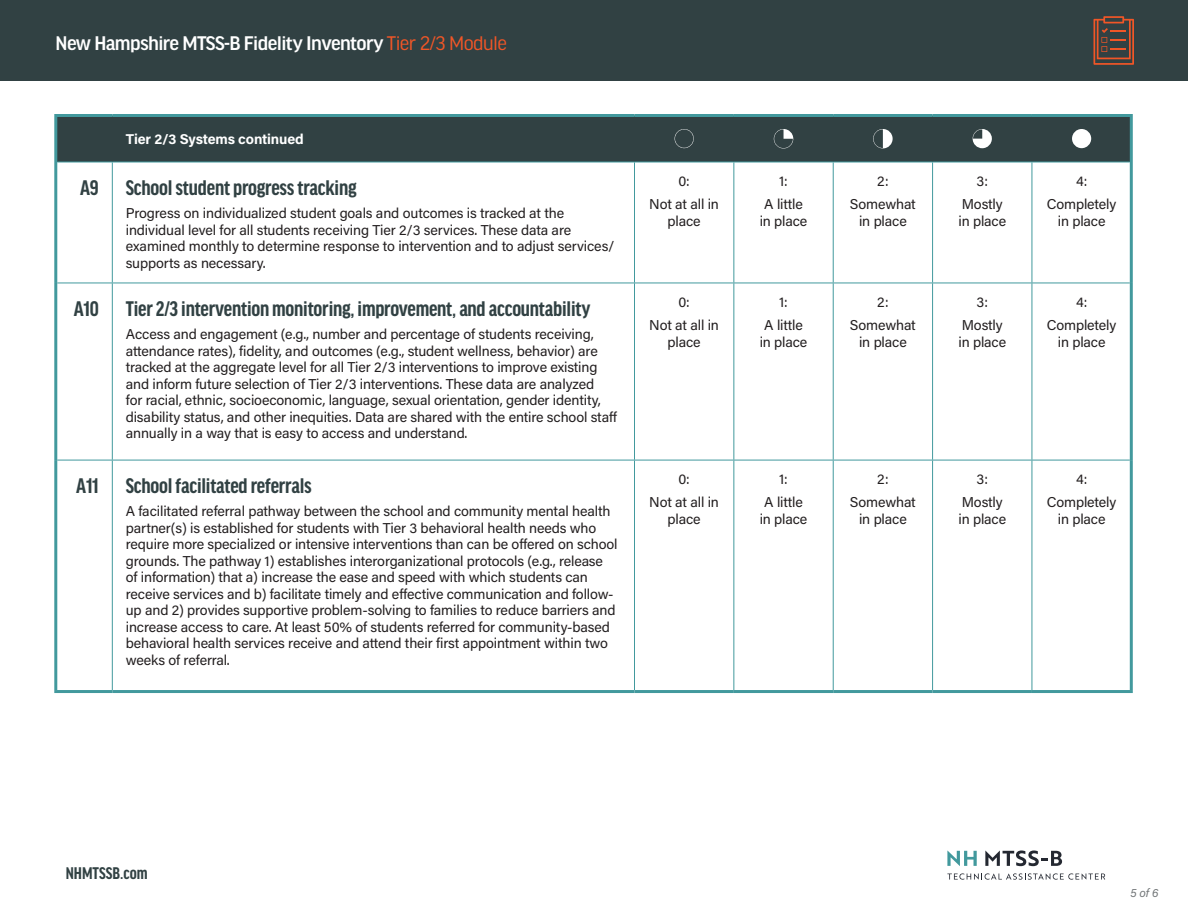
<style>
.page{position:relative;width:1188px;height:918px;background:#fff}
.page>*{position:absolute;margin:0;border:0;box-sizing:border-box;transform-origin:0 0}
.body{font:700 condensed 22.5px "Good Headline Pro";letter-spacing:-.01em;color:#314143}
.small_header{font:500 21px "Good Headline Pro";letter-spacing:-.03em;color:#fff}
.t1{font:700 condensed 18px "Good Headline Pro";color:#314143}
.body-2{font:14.25px/16.5px "Acumin Pro";letter-spacing:-.01em;color:#231f20;text-align:center}
.body-3{font:700 14.25px "Acumin Pro";letter-spacing:-.01em;color:#fff}
.t2{font:italic 12px "Acumin Pro";color:#727678}
.s1{font-weight:400;color:#f15627}
</style>
<div class="page">
<svg style="left:947px;top:851px;width:30px;height:15px"></svg>
<svg style="left:985px;top:850px;width:77px;height:16px"></svg>
<svg style="left:947px;top:873px;width:158px;height:7px"></svg>
<div style="left:0;top:0;width:1188px;height:81px;background:#314143"></div>
<div style="left:57px;top:117px;width:1073px;height:45px;background:#314143"></div>
<hr style="left:54px;top:162px;width:3px;height:121px;background:#42999d">
<hr style="left:1130px;top:162px;width:3px;height:121px;background:#42999d">
<hr style="left:54px;top:283px;width:3px;height:177px;background:#42999d">
<hr style="left:1130px;top:283px;width:3px;height:177px;background:#42999d">
<hr style="left:54px;top:460px;width:3px;height:230px;background:#42999d">
<hr style="left:1130px;top:460px;width:3px;height:230px;background:#42999d">
<hr style="left:54px;top:690px;width:58px;height:3px;background:#42999d">
<hr style="left:112px;top:690px;width:522px;height:3px;background:#42999d">
<hr style="left:112px;top:162px;width:1px;height:121px;background:#42999d">
<hr style="left:634px;top:162px;width:1px;height:121px;background:#42999d">
<hr style="left:733px;top:162px;width:1px;height:121px;background:#42999d">
<hr style="left:833px;top:162px;width:1px;height:121px;background:#42999d">
<hr style="left:932px;top:162px;width:1px;height:121px;background:#42999d">
<hr style="left:1032px;top:162px;width:1px;height:121px;background:#42999d">
<hr style="left:57px;top:283px;width:55px;height:1px;background:#42999d">
<hr style="left:112px;top:283px;width:522px;height:1px;background:#42999d">
<hr style="left:112px;top:283px;width:1px;height:177px;background:#42999d">
<hr style="left:733px;top:283px;width:1px;height:177px;background:#42999d">
<hr style="left:833px;top:283px;width:1px;height:177px;background:#42999d">
<hr style="left:932px;top:283px;width:1px;height:177px;background:#42999d">
<hr style="left:1032px;top:283px;width:1px;height:177px;background:#42999d">
<hr style="left:57px;top:460px;width:55px;height:1px;background:#42999d">
<hr style="left:112px;top:460px;width:522px;height:1px;background:#42999d">
<hr style="left:112px;top:460px;width:1px;height:230px;background:#42999d">
<hr style="left:733px;top:460px;width:1px;height:230px;background:#42999d">
<hr style="left:833px;top:460px;width:1px;height:230px;background:#42999d">
<hr style="left:932px;top:460px;width:1px;height:230px;background:#42999d">
<hr style="left:1032px;top:460px;width:1px;height:230px;background:#42999d">
<hr style="left:54px;top:114px;width:58px;height:3px;background:#42999d">
<hr style="left:54px;top:117px;width:3px;height:45px;background:#42999d">
<hr style="left:112px;top:114px;width:522px;height:3px;background:#42999d">
<hr style="left:634px;top:114px;width:100px;height:3px;background:#42999d">
<hr style="left:734px;top:114px;width:99px;height:3px;background:#42999d">
<hr style="left:833px;top:114px;width:100px;height:3px;background:#42999d">
<hr style="left:933px;top:114px;width:99px;height:3px;background:#42999d">
<hr style="left:1032px;top:114px;width:101px;height:3px;background:#42999d">
<hr style="left:1130px;top:117px;width:3px;height:45px;background:#42999d">
<hr style="left:634px;top:283px;width:100px;height:1px;background:#42999d">
<hr style="left:634px;top:283px;width:1px;height:177px;background:#42999d">
<hr style="left:734px;top:283px;width:99px;height:1px;background:#42999d">
<hr style="left:833px;top:283px;width:100px;height:1px;background:#42999d">
<hr style="left:933px;top:283px;width:99px;height:1px;background:#42999d">
<hr style="left:1032px;top:283px;width:98px;height:1px;background:#42999d">
<hr style="left:634px;top:460px;width:100px;height:1px;background:#42999d">
<hr style="left:634px;top:460px;width:1px;height:230px;background:#42999d">
<hr style="left:734px;top:460px;width:99px;height:1px;background:#42999d">
<hr style="left:833px;top:460px;width:100px;height:1px;background:#42999d">
<hr style="left:933px;top:460px;width:99px;height:1px;background:#42999d">
<hr style="left:1032px;top:460px;width:98px;height:1px;background:#42999d">
<hr style="left:634px;top:690px;width:100px;height:3px;background:#42999d">
<hr style="left:734px;top:690px;width:99px;height:3px;background:#42999d">
<hr style="left:833px;top:690px;width:100px;height:3px;background:#42999d">
<hr style="left:933px;top:690px;width:99px;height:3px;background:#42999d">
<hr style="left:1032px;top:690px;width:101px;height:3px;background:#42999d">
<hr style="left:57px;top:162px;width:55px;height:1px;background:#42999d">
<hr style="left:112px;top:162px;width:522px;height:1px;background:#42999d">
<hr style="left:634px;top:162px;width:100px;height:1px;background:#42999d">
<hr style="left:734px;top:162px;width:99px;height:1px;background:#42999d">
<hr style="left:833px;top:162px;width:100px;height:1px;background:#42999d">
<hr style="left:933px;top:162px;width:99px;height:1px;background:#42999d">
<hr style="left:1032px;top:162px;width:98px;height:1px;background:#42999d">
<svg style="left:675px;top:129px;width:19px;height:19px"></svg>
<svg style="left:774px;top:129px;width:19px;height:20px"></svg>
<svg style="left:873px;top:129px;width:20px;height:19px"></svg>
<svg style="left:973px;top:129px;width:19px;height:19px"></svg>
<div style="left:1072px;top:129px;width:19px;height:19px;background:#fff;border-radius:50%"></div>
<svg style="left:1093px;top:16px;width:41px;height:49px;background:#6f4739"></svg>
<p class="small_header" style="left:56px;top:33px;width:453px">New Hampshire MTSS-B Fidelity Inventory <span class="s1">Tier 2/3 Module</span></p>
<p class="body-3" style="left:126px;top:129px;width:180px">Tier 2/3 Systems continued</p>
<p class="body" style="left:80px;top:177px;width:20px">A9</p>
<p class="body" style="left:126px;top:177px;width:232px">School student progress tracking</p>
<p class="body-2" style="left:126px;top:205px;width:490px;text-align:left">Progress on individualized student goals and outcomes is tracked at the individual level for all students receiving Tier 2/3 services. These data are examined monthly to determine response to intervention and to adjust services/ supports as necessary.</p>
<p class="body" style="left:74px;top:298px;width:27px">A10</p>
<p class="body" style="left:126px;top:298px;width:466px">Tier 2/3 intervention monitoring, improvement, and accountability</p>
<p class="body-2" style="left:126px;top:325px;width:493px;text-align:left">Access and engagement (e.g., number and percentage of students receiving, attendance rates), fidelity, and outcomes (e.g., student wellness, behavior) are tracked at the aggregate level for all Tier 2/3 interventions to improve existing and inform future selection of Tier 2/3 interventions. These data are analyzed<br>for racial, ethnic, socioeconomic, language, sexual orientation, gender identity, disability status, and other inequities. Data are shared with the entire school staff annually in a way that is easy to access and understand.</p>
<p class="body" style="left:76px;top:475px;width:24px">A11</p>
<p class="body" style="left:126px;top:475px;width:187px">School facilitated referrals</p>
<p class="body-2" style="left:126px;top:503px;width:493px;text-align:left">A facilitated referral pathway between the school and community mental health partner(s) is established for students with Tier 3 behavioral health needs who require more specialized or intensive interventions than can be offered on school grounds. The pathway 1) establishes interorganizational protocols (e.g., release of information) that a) increase the ease and speed with which students can receive services and b) facilitate timely and effective communication and follow&shy;up and 2) provides supportive problem-solving to families to reduce barriers and increase access to care. At least 50% of students referred for community-based behavioral health services receive and attend their first appointment within two weeks of referral.</p>
<p class="body-2" style="left:678px;top:172px;width:13px">0:</p>
<p class="body-2" style="left:649px;top:195px;width:71px">Not at all in place</p>
<p class="body-2" style="left:678px;top:293px;width:13px">0:</p>
<p class="body-2" style="left:649px;top:316px;width:71px">Not at all in place</p>
<p class="body-2" style="left:678px;top:470px;width:13px">0:</p>
<p class="body-2" style="left:649px;top:494px;width:71px">Not at all in place</p>
<p class="body-2" style="left:779px;top:172px;width:10px">1:</p>
<p class="body-2" style="left:760px;top:195px;width:49px">A little in place</p>
<p class="body-2" style="left:779px;top:293px;width:10px">1:</p>
<p class="body-2" style="left:760px;top:316px;width:49px">A little in place</p>
<p class="body-2" style="left:779px;top:470px;width:10px">1:</p>
<p class="body-2" style="left:760px;top:494px;width:49px">A little in place</p>
<p class="body-2" style="left:877px;top:172px;width:13px">2:</p>
<p class="body-2" style="left:850px;top:195px;width:67px">Somewhat in place</p>
<p class="body-2" style="left:877px;top:293px;width:13px">2:</p>
<p class="body-2" style="left:850px;top:316px;width:67px">Somewhat in place</p>
<p class="body-2" style="left:877px;top:470px;width:13px">2:</p>
<p class="body-2" style="left:850px;top:494px;width:67px">Somewhat in place</p>
<p class="body-2" style="left:977px;top:172px;width:13px">3:</p>
<p class="body-2" style="left:958px;top:195px;width:49px;text-align:left">Mostly in place</p>
<p class="body-2" style="left:977px;top:293px;width:13px">3:</p>
<p class="body-2" style="left:958px;top:316px;width:49px;text-align:left">Mostly in place</p>
<p class="body-2" style="left:1076px;top:172px;width:13px">4:</p>
<p class="body-2" style="left:1047px;top:195px;width:71px">Completely in place</p>
<p class="body-2" style="left:1076px;top:293px;width:13px">4:</p>
<p class="body-2" style="left:1047px;top:316px;width:71px">Completely in place</p>
<p class="body-2" style="left:977px;top:470px;width:13px">3:</p>
<p class="body-2" style="left:958px;top:494px;width:49px;text-align:left">Mostly in place</p>
<p class="body-2" style="left:1076px;top:470px;width:13px">4:</p>
<p class="body-2" style="left:1047px;top:494px;width:71px">Completely in place</p>
<p class="t1" style="left:66px;top:865px;width:83px">NHMTSSB.com</p>
<p class="t2" style="left:1130px;top:884px;width:29px">5 of 6</p>
</div>
